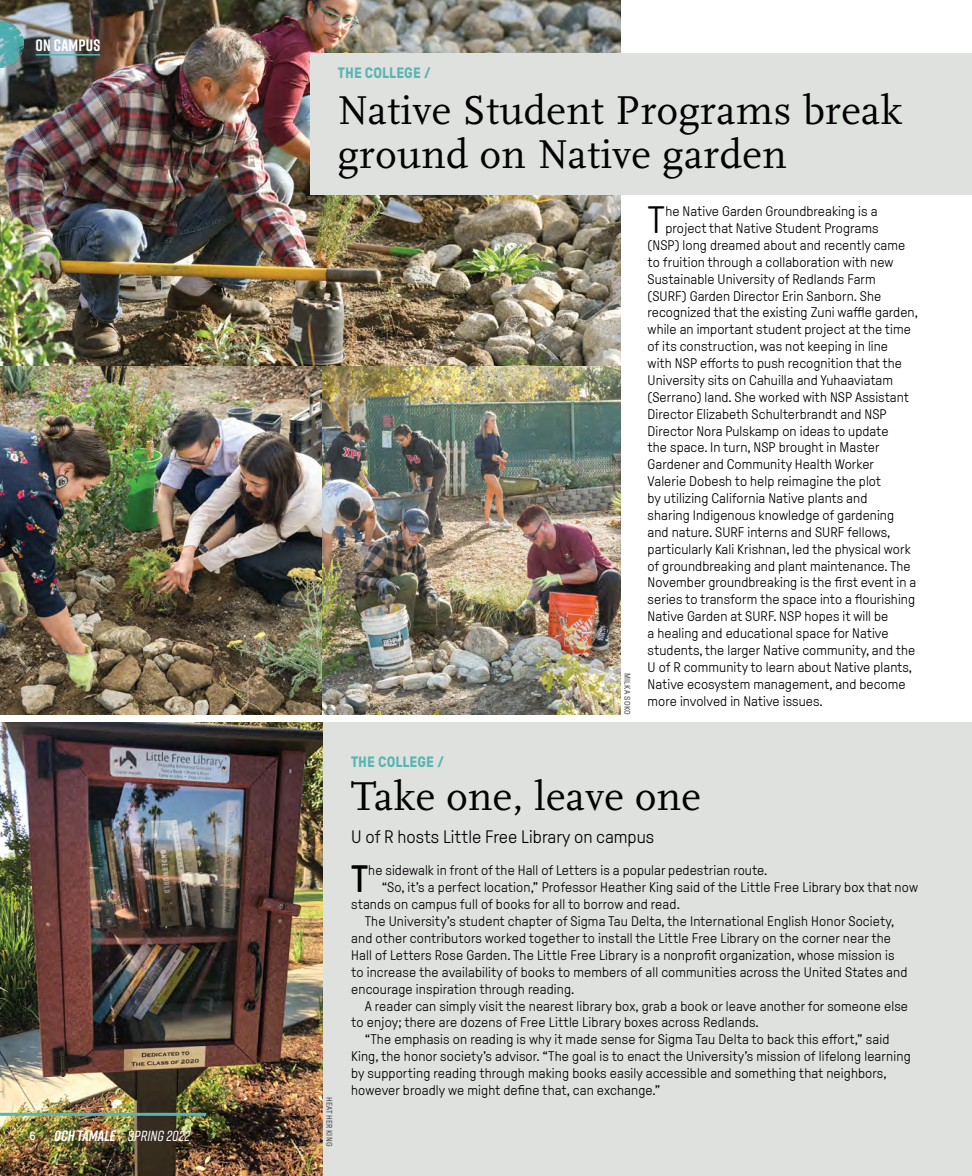
<style>
.page{position:relative;width:972px;height:1176px;background:#fff}
.page>*{position:absolute;margin:0;border:0;box-sizing:border-box;transform-origin:0 0}
._01_Header_1_Scala_2{font:42px/43.5px "Scala Pro";letter-spacing:.01em;color:#000}
._01_News_Story_Body{font:300 37.95px "GT Pressura";color:#000}
._01_News_Story_Body-2{font:37.95px "GT Pressura";color:#000}
.On_Campus_Dek{font:300 18px "GT Pressura";color:#000}
._01_Page_Header_Blue{font:700 16.5px "Rift";letter-spacing:.01em;color:#fff}
._01_News_Story_tag{font:700 15px "GT Pressura";letter-spacing:.01em;color:#57b6b2}
.t1{font:italic 500 14.7px "Rift";letter-spacing:.01em;color:#fff}
._01_News_Story_Body-3{font:300 13.8px/16.8px "GT Pressura";letter-spacing:.005em;color:#000}
.t2{font:12px "GT Pressura";color:#fff}
._01_Photo_Credit{font:8.25px "GT Pressura";letter-spacing:.03em;color:#58595b}
.s1{font-weight:700;font-size:15px}
</style>
<div class="page">
<img style="left:0;top:0;width:621px;height:714px">
<div style="left:310px;top:53px;width:662px;height:142px;background:#dfe1df"></div>
<hr style="left:36px;top:54px;width:64px;height:2px;background:#57b6b2">
<img style="left:0;top:21px;width:23px;height:47px">
<hr style="left:970px;top:233px;width:2px;height:149px;background:#000">
<div style="left:0;top:722px;width:972px;height:453px;background:#dfe1df"></div>
<img style="left:0;top:722px;width:323px;height:453px">
<hr style="left:0;top:1112px;width:206px;height:3px;background:#57b6b2">
<p class="_01_Page_Header_Blue" style="left:36px;top:33px;width:66px">ON CAMPUS</p>
<p class="t2" style="left:30px;top:1129px;width:8px">6</p>
<p class="t1" style="left:54px;top:1125px;width:138px"><span class="s1">OCH TAMALE</span> SPRING 2022</p>
<p class="_01_News_Story_tag" style="left:338px;top:65px;width:95px">THE COLLEGE /</p>
<p class="_01_Header_1_Scala_2" style="left:338px;top:89px;width:566px">Native Student Programs break ground on Native garden</p>
<p class="_01_News_Story_tag" style="left:351px;top:753px;width:95px">THE COLLEGE /</p>
<p class="_01_Photo_Credit" style="left:632px;top:672px;width:43px;rotate:90deg">MILKA SOKO</p>
<p class="_01_News_Story_Body" style="left:648px;top:200px;width:19px">T</p>
<p class="_01_News_Story_Body-3" style="left:665px;top:203px;width:214px">he Native Garden Groundbreaking is a</p>
<p class="_01_News_Story_Body-3" style="left:665px;top:220px;width:215px">project that Native Student Programs</p>
<p class="_01_News_Story_Body-3" style="left:648px;top:237px;width:259px">(NSP) long dreamed about and recently came</p>
<p class="_01_News_Story_Body-3" style="left:648px;top:254px;width:248px">to fruition through a collaboration with new</p>
<p class="_01_News_Story_Body-3" style="left:648px;top:271px;width:230px">Sustainable University of Redlands Farm</p>
<p class="_01_News_Story_Body-3" style="left:648px;top:287px;width:235px">(SURF) Garden Director Erin Sanborn. She</p>
<p class="_01_News_Story_Body-3" style="left:648px;top:304px;width:272px">recognized that the existing Zuni waffle garden,</p>
<p class="_01_News_Story_Body-3" style="left:648px;top:321px;width:265px">while an important student project at the time</p>
<p class="_01_News_Story_Body-3" style="left:648px;top:338px;width:242px">of its construction, was not keeping in line</p>
<p class="_01_News_Story_Body-3" style="left:648px;top:355px;width:256px">with NSP efforts to push recognition that the</p>
<p class="_01_News_Story_Body-3" style="left:648px;top:372px;width:247px">University sits on Cahuilla and Yuhaaviatam</p>
<p class="_01_News_Story_Body-3" style="left:648px;top:389px;width:263px">(Serrano) land. She worked with NSP Assistant</p>
<p class="_01_News_Story_Body-3" style="left:648px;top:405px;width:241px">Director Elizabeth Schulterbrandt and NSP</p>
<p class="_01_News_Story_Body-3" style="left:648px;top:422px;width:242px">Director Nora Pulskamp on ideas to update</p>
<p class="_01_News_Story_Body-3" style="left:648px;top:439px;width:234px">the space. In turn, NSP brought in Master</p>
<p class="_01_News_Story_Body-3" style="left:648px;top:456px;width:228px">Gardener and Community Health Worker</p>
<p class="_01_News_Story_Body-3" style="left:648px;top:473px;width:235px">Valerie Dobesh to help reimagine the plot</p>
<p class="_01_News_Story_Body-3" style="left:648px;top:490px;width:221px">by utilizing California Native plants and</p>
<p class="_01_News_Story_Body-3" style="left:648px;top:507px;width:248px">sharing Indigenous knowledge of gardening</p>
<p class="_01_News_Story_Body-3" style="left:648px;top:524px;width:244px">and nature. SURF interns and SURF fellows,</p>
<p class="_01_News_Story_Body-3" style="left:648px;top:540px;width:265px">particularly Kali Krishnan, led the physical work</p>
<p class="_01_News_Story_Body-3" style="left:648px;top:557px;width:265px">of groundbreaking and plant maintenance. The</p>
<p class="_01_News_Story_Body-3" style="left:648px;top:574px;width:270px">November groundbreaking is the first event in a</p>
<p class="_01_News_Story_Body-3" style="left:648px;top:591px;width:269px">series to transform the space into a flourishing</p>
<p class="_01_News_Story_Body-3" style="left:648px;top:608px;width:242px">Native Garden at SURF. NSP hopes it will be</p>
<p class="_01_News_Story_Body-3" style="left:648px;top:625px;width:242px">a healing and educational space for Native</p>
<p class="_01_News_Story_Body-3" style="left:648px;top:642px;width:269px">students, the larger Native community, and the</p>
<p class="_01_News_Story_Body-3" style="left:648px;top:659px;width:266px">U of R community to learn about Native plants,</p>
<p class="_01_News_Story_Body-3" style="left:648px;top:675px;width:259px">Native ecosystem management, and become</p>
<p class="_01_News_Story_Body-3" style="left:648px;top:692px;width:177px">more involved in Native issues.</p>
<p class="_01_Header_1_Scala_2" style="left:351px;top:775px;width:351px">Take one, leave one</p>
<p class="_01_Photo_Credit" style="left:334px;top:1096px;width:51px;rotate:90deg">HEATHER KING</p>
<p class="On_Campus_Dek" style="left:351px;top:827px;width:305px">U of R hosts Little Free Library on campus</p>
<p class="_01_News_Story_Body-2" style="left:351px;top:859px;width:19px">T</p>
<p class="_01_News_Story_Body-3" style="left:368px;top:862px;width:401px">he sidewalk in front of the Hall of Letters is a popular pedestrian route.</p>
<p class="_01_News_Story_Body-3" style="left:351px;top:879px;width:568px;text-indent:31px">“So, it’s a perfect location,” Professor Heather King said of the Little Free Library box that now stands on campus full of books for all to borrow and read.</p>
<p class="_01_News_Story_Body-3" style="left:351px;top:913px;width:558px;text-indent:14px">The University’s student chapter of Sigma Tau Delta, the International English Honor Society, and other contributors worked together to install the Little Free Library on the corner near the Hall of Letters Rose Garden. The Little Free Library is a nonprofit organization, whose mission is to increase the availability of books to members of all communities across the United States and encourage inspiration through reading.</p>
<p class="_01_News_Story_Body-3" style="left:351px;top:997px;width:558px;text-indent:14px">A reader can simply visit the nearest library box, grab a book or leave another for someone else to enjoy; there are dozens of Free Little Library boxes across Redlands.</p>
<p class="_01_News_Story_Body-3" style="left:351px;top:1031px;width:561px;text-indent:14px">“The emphasis on reading is why it made sense for Sigma Tau Delta to back this effort,” said King, the honor society’s advisor. “The goal is to enact the University’s mission of lifelong learning by supporting reading through making books easily accessible and something that neighbors, however broadly we might define that, can exchange.”</p>
</div>
